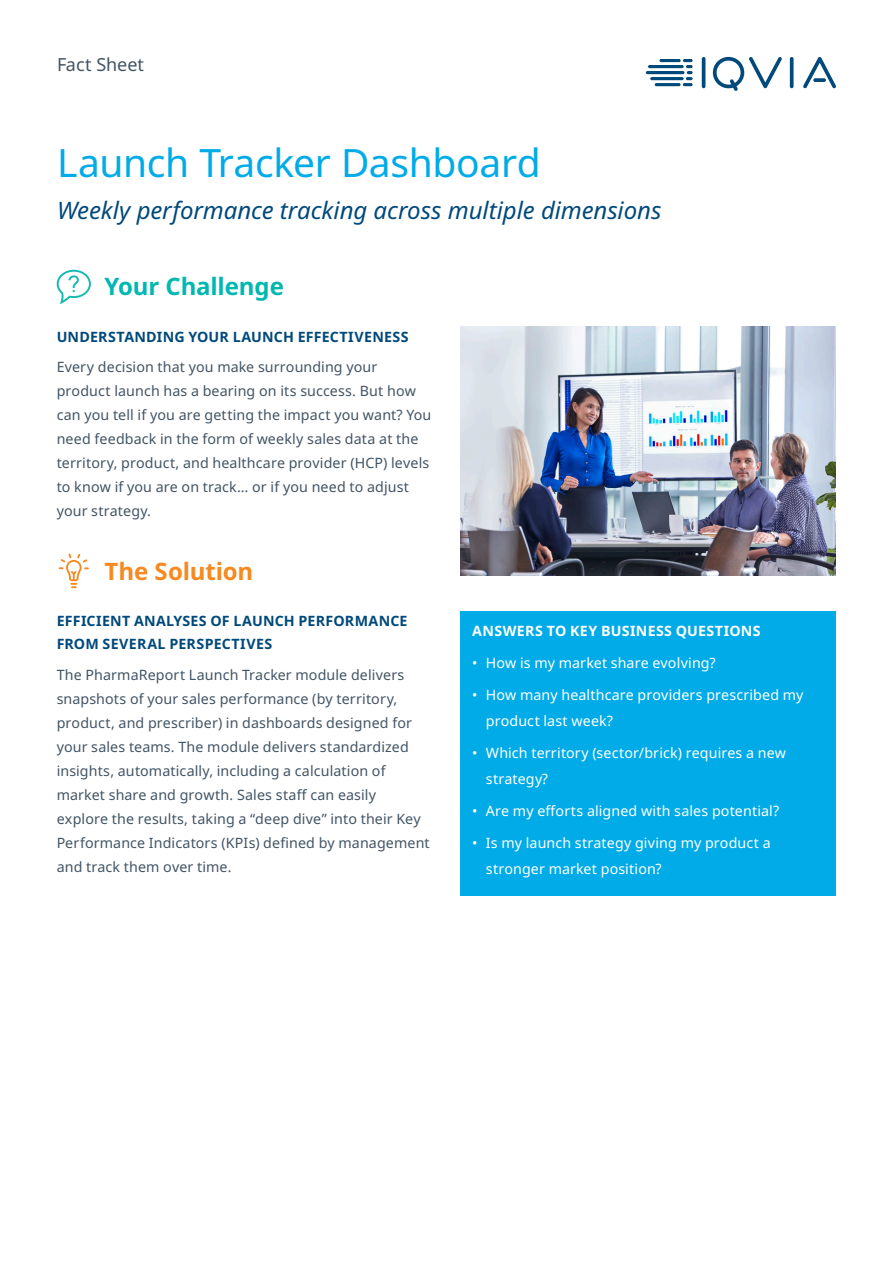
<style>
.page{position:relative;width:893px;height:1263px;background:#fff}
.page>*{position:absolute;margin:0;border:0;box-sizing:border-box;transform-origin:0 0}
.t1{font:39px "Noto Sans";letter-spacing:-.01em;color:#00abe7}
.Title_subhead{font:italic 24px "Noto Sans";letter-spacing:-.005em;color:#00497b}
.Section_heading{font:700 24px "Noto Sans";letter-spacing:-.005em;color:#00b8af}
.Section_heading-2{font:700 24px "Noto Sans";letter-spacing:-.005em;color:#f6891f}
.t2{font:18px "Noto Sans";color:#425465}
.Body_copy_-_No_space{font:14.25px/24px "Noto Sans";letter-spacing:.01em;color:#425465}
.t3{font:14.25px/25.5px "Noto Sans";letter-spacing:.01em;color:#fff}
.Subheading{font:700 14.25px/22.5px "Noto Sans";letter-spacing:.02em;color:#00497b}
.Subheading-2{font:700 14.25px "Noto Sans";letter-spacing:.02em;color:#fff}
</style>
<div class="page">
<hr style="left:702px;top:57px;width:3px;height:31px;background:#00497b;border-radius:2px">
<hr style="left:790px;top:57px;width:3px;height:31px;background:#00497b;border-radius:2px">
<svg style="left:712px;top:56px;width:70px;height:35px"></svg>
<svg style="left:803px;top:57px;width:33px;height:31px"></svg>
<hr style="left:655px;top:83px;width:26px;height:3px;background:#00497b;border-radius:2px">
<svg style="left:683px;top:59px;width:10px;height:27px"></svg>
<hr style="left:650px;top:77px;width:34px;height:3px;background:#00497b;border-radius:2px">
<hr style="left:646px;top:71px;width:38px;height:3px;background:#00497b;border-radius:2px">
<hr style="left:648px;top:65px;width:36px;height:3px;background:#00497b;border-radius:2px">
<hr style="left:659px;top:59px;width:22px;height:3px;background:#00497b;border-radius:2px">
<div style="left:460px;top:611px;width:376px;height:284px;background:#00abe7"></div>
<svg style="left:57px;top:270px;width:34px;height:34px"></svg>
<svg style="left:59px;top:553px;width:30px;height:35px"></svg>
<img style="left:460px;top:326px;width:376px;height:249px">
<p class="t2" style="left:57px;top:52px;width:89px">Fact Sheet</p>
<p class="t1" style="left:57px;top:136px;width:485px">Launch Tracker Dashboard</p>
<p class="Title_subhead" style="left:57px;top:193px;width:606px">Weekly performance tracking across multiple dimensions</p>
<p class="Section_heading" style="left:105px;top:270px;width:181px">Your Challenge</p>
<p class="Subheading" style="left:57px;top:326px;width:353px">UNDERSTANDING YOUR LAUNCH EFFECTIVENESS</p>
<p class="Body_copy_-_No_space" style="left:57px;top:356px;width:376px">Every decision that you make surrounding your product launch has a bearing on its success. But how can you tell if you are getting the impact you want? You need feedback in the form of weekly sales data at the territory, product, and healthcare provider (HCP) levels to know if you are on track… or if you need to adjust your strategy.</p>
<p class="Section_heading-2" style="left:105px;top:554px;width:150px">The Solution</p>
<p class="Subheading" style="left:57px;top:610px;width:352px">EFFICIENT ANALYSES OF LAUNCH PERFORMANCE<br>FROM SEVERAL PERSPECTIVES</p>
<p class="Body_copy_-_No_space" style="left:57px;top:663px;width:375px">The PharmaReport Launch Tracker module delivers snapshots of your sales performance (by territory, product, and prescriber) in dashboards designed for your sales teams. The module delivers standardized insights, automatically, including a calculation of market share and growth. Sales staff can easily explore the results, taking a “deep dive” into their Key Performance Indicators (KPIs) defined by management and track them over time.</p>
<p class="Subheading-2" style="left:472px;top:621px;width:290px">ANSWERS TO KEY BUSINESS QUESTIONS</p>
<p class="t3" style="left:472px;top:651px;width:245px">• How is my market share evolving?</p>
<p class="t3" style="left:486px;top:683px;width:319px;text-indent:-14px">• How many healthcare providers prescribed my product last week?</p>
<p class="t3" style="left:486px;top:741px;width:302px;text-indent:-14px">• Which territory (sector/brick) requires a new strategy?</p>
<p class="t3" style="left:472px;top:798px;width:308px">• Are my efforts aligned with sales potential?</p>
<p class="t3" style="left:486px;top:831px;width:286px;text-indent:-14px">• Is my launch strategy giving my product a stronger market position?</p>
</div>
